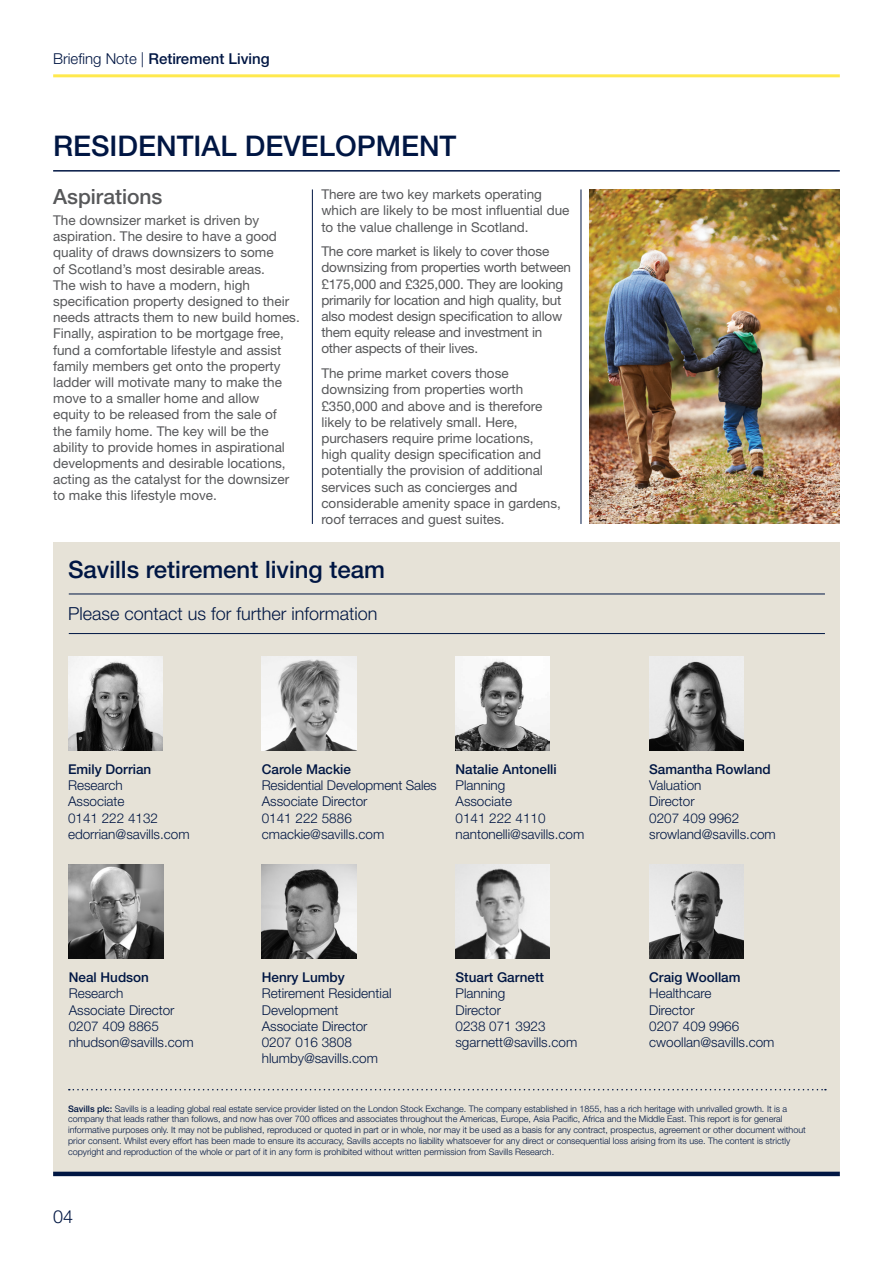
<style>
.page{position:relative;width:893px;height:1263px;background:#fff}
.page>*{position:absolute;margin:0;border:0;box-sizing:border-box;transform-origin:0 0}
.t1{font:500 28.5px "Helvetica Neue LT Std";color:#001643}
.t2{font:500 24px "Helvetica Neue LT Std";color:#001643}
.t3{font:500 21px "Helvetica Neue LT Std";color:#57585a}
.t4{font:300 18px "Helvetica Neue LT Std";color:#001643}
.t5{font:500 15px "Helvetica Neue LT Std";color:#001643}
.t6{font:13.5px/16.2px "Helvetica Neue LT Std";color:#57585a}
.t7{font:300 13.5px/16.2px "Helvetica Neue LT Std";color:#001643}
.t8{font:500 13.5px "Helvetica Neue LT Std";color:#001643}
.t9{font:300 9px/10.8px "Helvetica Neue LT Std";color:#001643}
.s1{font-weight:300}
.s2{font-weight:500}
</style>
<div class="page">
<div style="left:53px;top:542px;width:787px;height:634px;background:#e6e2d7"></div>
<hr style="left:53px;top:1172px;width:787px;height:4px;background:#001643">
<svg style="left:69px;top:1089px;width:757px;height:1px"></svg>
<hr style="left:69px;top:633px;width:756px;height:1px;background:#001643">
<hr style="left:69px;top:594px;width:756px;height:1px;background:#001643">
<img style="left:262px;top:656px;width:94px;height:95px">
<img style="left:68px;top:656px;width:94px;height:95px">
<img style="left:455px;top:864px;width:95px;height:95px">
<img style="left:649px;top:656px;width:95px;height:95px">
<img style="left:649px;top:864px;width:95px;height:95px">
<img style="left:262px;top:864px;width:94px;height:95px">
<img style="left:455px;top:656px;width:95px;height:95px">
<img style="left:69px;top:864px;width:94px;height:95px">
<hr style="left:53px;top:170px;width:787px;height:2px;background:#001643">
<hr style="left:312px;top:189px;width:1px;height:335px;background:#001643">
<hr style="left:581px;top:189px;width:1px;height:335px;background:#001643">
<hr style="left:53px;top:74px;width:787px;height:3px;background:#ffe94d">
<img style="left:590px;top:189px;width:250px;height:335px">
<p class="t5" style="left:53px;top:50px;width:218px"><span class="s1">Briefing Note |</span> Retirement Living</p>
<p class="t1" style="left:53px;top:129px;width:405px">RESIDENTIAL DEVELOPMENT</p>
<p class="t3" style="left:53px;top:184px;width:111px">Aspirations</p>
<p class="t6" style="left:53px;top:212px;width:248px">The downsizer market is driven by aspiration. The desire to have a good quality of draws downsizers to some<br>of Scotland’s most desirable areas.<br>The wish to have a modern, high specification property designed to their needs attracts them to new build homes.<br>Finally, aspiration to be mortgage free, fund a comfortable lifestyle and assist family members get onto the property ladder will motivate many to make the move to a smaller home and allow<br>equity to be released from the sale of<br>the family home. The key will be the ability to provide homes in aspirational developments and desirable locations, acting as the catalyst for the downsizer to make this lifestyle move.</p>
<p class="t6" style="left:321px;top:186px;width:250px">There are two key markets operating which are likely to be most influential due to the value challenge in Scotland.</p>
<p class="t6" style="left:321px;top:243px;width:251px">The core market is likely to cover those downsizing from properties worth between £175,000 and £325,000. They are looking primarily for location and high quality, but also modest design specification to allow them equity release and investment in other aspects of their lives.</p>
<p class="t6" style="left:321px;top:365px;width:241px">The prime market covers those downsizing from properties worth £350,000 and above and is therefore likely to be relatively small. Here, purchasers require prime locations, high quality design specification and potentially the provision of additional services such as concierges and considerable amenity space in gardens, roof terraces and guest suites.</p>
<p class="t2" style="left:68px;top:555px;width:319px">Savills retirement living team</p>
<p class="t4" style="left:68px;top:603px;width:311px">Please contact us for further information</p>
<p class="t8" style="left:68px;top:761px;width:85px">Emily Dorrian</p>
<p class="t7" style="left:68px;top:777px;width:56px">Research</p>
<p class="t7" style="left:68px;top:793px;width:58px">Associate</p>
<p class="t7" style="left:68px;top:809px;width:92px">0141 222 4132</p>
<p class="t7" style="left:68px;top:826px;width:123px">edorrian@savills.com</p>
<p class="t8" style="left:69px;top:969px;width:82px">Neal Hudson</p>
<p class="t7" style="left:69px;top:985px;width:56px">Research</p>
<p class="t7" style="left:69px;top:1001px;width:107px">Associate Director</p>
<p class="t7" style="left:69px;top:1018px;width:92px">0207 409 8865</p>
<p class="t7" style="left:69px;top:1034px;width:126px">nhudson@savills.com</p>
<p class="t8" style="left:262px;top:761px;width:91px">Carole Mackie</p>
<p class="t7" style="left:262px;top:777px;width:177px">Residential Development Sales</p>
<p class="t7" style="left:262px;top:793px;width:107px">Associate Director</p>
<p class="t7" style="left:262px;top:809px;width:92px">0141 222 5886</p>
<p class="t7" style="left:262px;top:826px;width:124px">cmackie@savills.com</p>
<p class="t8" style="left:455px;top:761px;width:103px">Natalie Antonelli</p>
<p class="t7" style="left:455px;top:777px;width:51px">Planning</p>
<p class="t7" style="left:455px;top:793px;width:58px">Associate</p>
<p class="t7" style="left:455px;top:809px;width:92px">0141 222 4110</p>
<p class="t7" style="left:455px;top:826px;width:130px">nantonelli@savills.com</p>
<p class="t8" style="left:262px;top:969px;width:85px">Henry Lumby</p>
<p class="t7" style="left:262px;top:985px;width:131px">Retirement Residential<br>Development</p>
<p class="t7" style="left:262px;top:1018px;width:107px">Associate Director</p>
<p class="t7" style="left:262px;top:1034px;width:92px">0207 016 3808</p>
<p class="t7" style="left:262px;top:1050px;width:118px">hlumby@savills.com</p>
<p class="t8" style="left:455px;top:969px;width:90px">Stuart Garnett</p>
<p class="t7" style="left:455px;top:985px;width:51px">Planning</p>
<p class="t7" style="left:455px;top:1001px;width:47px">Director</p>
<p class="t7" style="left:455px;top:1018px;width:92px">0238 071 3923</p>
<p class="t7" style="left:455px;top:1034px;width:123px">sgarnett@savills.com</p>
<p class="t8" style="left:649px;top:761px;width:123px">Samantha Rowland</p>
<p class="t7" style="left:649px;top:777px;width:54px">Valuation</p>
<p class="t7" style="left:649px;top:793px;width:47px">Director</p>
<p class="t7" style="left:649px;top:809px;width:92px">0207 409 9962</p>
<p class="t7" style="left:649px;top:826px;width:128px">srowland@savills.com</p>
<p class="t8" style="left:649px;top:969px;width:93px">Craig Woollam</p>
<p class="t7" style="left:649px;top:985px;width:64px">Healthcare</p>
<p class="t7" style="left:649px;top:1001px;width:47px">Director</p>
<p class="t7" style="left:649px;top:1018px;width:92px">0207 409 9966</p>
<p class="t7" style="left:649px;top:1034px;width:127px">cwoollan@savills.com</p>
<p class="t9" style="left:68px;top:1103px;width:739px"><span class="s2">Savills plc:</span> Savills is a leading global real estate service provider listed on the London Stock Exchange. The company established in 1855, has a rich heritage with unrivalled growth. It is a company that leads rather than follows, and now has over 700 offices and associates throughout the Americas, Europe, Asia Pacific, Africa and the Middle East. This report is for general informative purposes only. It may not be published, reproduced or quoted in part or in whole, nor may it be used as a basis for any contract, prospectus, agreement or other document without prior consent. Whilst every effort has been made to ensure its accuracy, Savills accepts no liability whatsoever for any direct or consequential loss arising from its use. The content is strictly copyright and reproduction of the whole or part of it in any form is prohibited without written permission from Savills Research.</p>
<h3 class="t4" style="left:53px;top:1205px;width:22px">04</h3>
</div>
